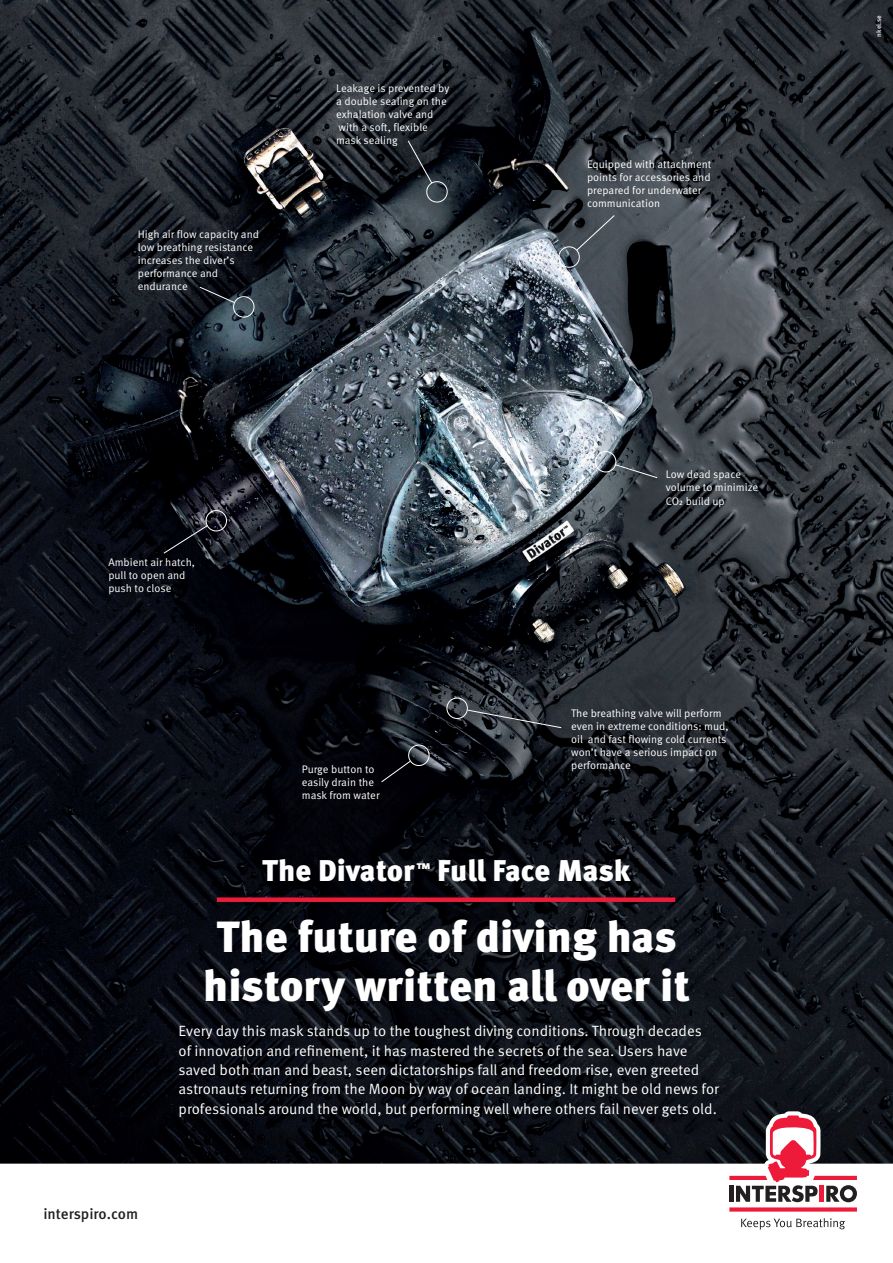
<style>
.page{position:relative;width:893px;height:1263px;background:#fff}
.page>*{position:absolute;margin:0;border:0;box-sizing:border-box;transform-origin:0 0}
.t1{font:900 43.65px/48.8px "Meta Pro";letter-spacing:-.005em;color:#fff;text-align:center}
.t2{font:900 30px "Meta Pro";letter-spacing:-.005em;color:#fff}
.t3{font:500 15px "Meta Pro";letter-spacing:-.005em;color:#231f20}
.t4{font:14.85px/19.4px "Meta Pro Norm";color:#fff}
.t5{font:10.95px/13px "Meta Pro Norm";color:#fff}
.t6{font:500 6.75px "Meta Pro";letter-spacing:-.005em;color:#fff}
</style>
<div class="page">
<img style="left:0;top:0;width:893px;height:1163px">
<div style="left:217px;top:897px;width:458px;height:5px;background:#ed1a3a"></div>
<svg style="left:199px;top:286px;width:36px;height:18px"></svg>
<div style="left:233px;top:296px;width:22px;height:22px;border:1px solid #fff;border-radius:50%"></div>
<div style="left:446px;top:697px;width:22px;height:22px;border:1px solid #fff;border-radius:50%"></div>
<svg style="left:594px;top:450px;width:64px;height:29px;background:#4e565d"></svg>
<svg style="left:407px;top:140px;width:43px;height:65px;background:#293037"></svg>
<svg style="left:556px;top:214px;width:59px;height:56px;background:#4b5259"></svg>
<svg style="left:163px;top:508px;width:66px;height:46px;background:#1f2129"></svg>
<svg style="left:467px;top:709px;width:95px;height:20px;background:#3b4047"></svg>
<svg style="left:380px;top:743px;width:51px;height:40px;background:#1a1b21"></svg>
<svg style="left:741px;top:1218px;width:104px;height:11px"></svg>
<svg style="left:729px;top:1111px;width:128px;height:100px"></svg>
<p class="t5" style="left:138px;top:227px;width:123px">High air flow capacity and low breathing resistance increases the diver’s performance and endurance</p>
<p class="t5" style="left:336px;top:81px;width:115px">Leakage is prevented by a double sealing on the exhalation valve and with a soft, flexible mask sealing</p>
<p class="t5" style="left:108px;top:555px;width:88px">Ambient air hatch, pull to open and push to close</p>
<p class="t5" style="left:302px;top:762px;width:79px">Purge button to easily drain the mask from water</p>
<p class="t5" style="left:587px;top:157px;width:126px">Equipped with attachment points for accessories and prepared for underwater communication</p>
<p class="t5" style="left:666px;top:467px;width:94px">Low dead space volume to minimize<br>CO2 build up</p>
<p class="t5" style="left:571px;top:706px;width:159px">The breathing valve will perform even in extreme conditions: mud, oil and fast flowing cold currents won’t have a serious impact on performance</p>
<h2 class="t2" style="left:262px;top:847px;width:370px">The Divator<sup>™</sup> Full Face Mask</h2>
<h3 class="t3" style="left:43px;top:1202px;width:96px">interspiro.com</h3>
<h1 class="t1" style="left:203px;top:910px;width:488px">The future of diving has history written all over it</h1>
<p class="t4" style="left:179px;top:1020px;width:542px">Every day this mask stands up to the toughest diving conditions. Through decades<br>of innovation and refinement, it has mastered the secrets of the sea. Users have saved both man and beast, seen dictatorships fall and freedom rise, even greeted astronauts returning from the Moon by way of ocean landing. It might be old news for professionals around the world, but performing well where others fail never gets old.</p>
<p class="t6" style="left:873px;top:37px;width:23px;rotate:-90deg">nkel.se</p>
</div>
